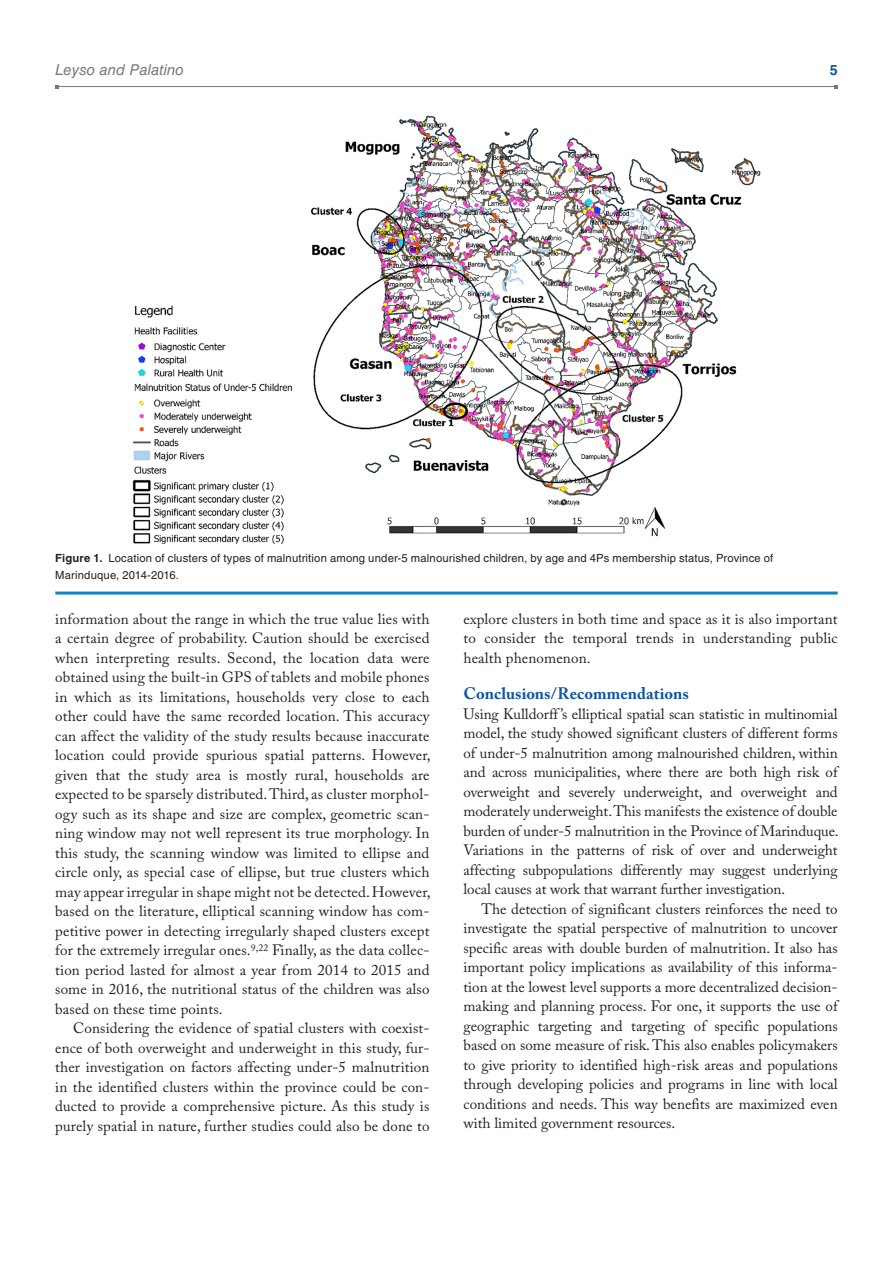
<style>
.page{position:relative;width:893px;height:1263px;background:#fff}
.page>*{position:absolute;margin:0;border:0;box-sizing:border-box;transform-origin:0 0}
.t1{font:700 16.5px "Adobe Caslon Pro";color:#1055a4}
.t2{font:15px/19.5px "Adobe Caslon Pro";letter-spacing:.01em;color:#231f20;text-align:justify}
.t3{font:italic 15px "Helvetica LT Std";color:#76787b}
.t4{font:700 14.25px "Helvetica LT Std";color:#1055a4}
.t5{font:11.25px/16.5px "Helvetica LT Std";letter-spacing:.015em;color:#231f20}
.s1{font-weight:700}
</style>
<div class="page">
<hr style="left:57px;top:86px;width:779px;height:1px;background:#76787b">
<hr style="left:55px;top:591px;width:783px;height:3px;background:#1582c5">
<img style="left:132px;top:115px;width:629px;height:429px">
<p class="t3" style="left:55px;top:61px;width:130px">Leyso and Palatino</p>
<p class="t4" style="left:830px;top:61px;width:9px">5</p>
<p class="t5" style="left:55px;top:550px;width:720px"><span class="s1">Figure 1.</span> Location of clusters of types of malnutrition among under-5 malnourished children, by age and 4Ps membership status, Province of<br>Marinduque, 2014-2016.</p>
<p class="t2" style="left:55px;top:609px;width:377px">information about the range in which the true value lies with a certain degree of probability. Caution should be exercised when interpreting results. Second, the location data were obtained using the built-in GPS of tablets and mobile phones in which as its limitations, households very close to each other could have the same recorded location. This accuracy can affect the validity of the study results because inaccurate location could provide spurious spatial patterns. However, given that the study area is mostly rural, households are expected to be sparsely distributed. Third, as cluster morphol&shy;ogy such as its shape and size are complex, geometric scan&shy;ning window may not well represent its true morphology. In this study, the scanning window was limited to ellipse and circle only, as special case of ellipse, but true clusters which may appear irregular in shape might not be detected. However, based on the literature, elliptical scanning window has com&shy;petitive power in detecting irregularly shaped clusters except for the extremely irregular ones.<sup>9,22</sup> Finally, as the data collec&shy;tion period lasted for almost a year from 2014 to 2015 and some in 2016, the nutritional status of the children was also based on these time points.</p>
<p class="t2" style="left:55px;top:1018px;width:376px;text-indent:18px">Considering the evidence of spatial clusters with coexist&shy;ence of both overweight and underweight in this study, fur&shy;ther investigation on factors affecting under-5 malnutrition in the identified clusters within the province could be con&shy;ducted to provide a comprehensive picture. As this study is purely spatial in nature, further studies could also be done to</p>
<p class="t2" style="left:463px;top:609px;width:376px">explore clusters in both time and space as it is also important to consider the temporal trends in understanding public health phenomenon.</p>
<p class="t1" style="left:463px;top:684px;width:227px">Conclusions/Recommendations</p>
<p class="t2" style="left:463px;top:704px;width:377px">Using Kulldorff ’s elliptical spatial scan statistic in multinomial model, the study showed significant clusters of different forms of under-5 malnutrition among malnourished children, within and across municipalities, where there are both high risk of overweight and severely underweight, and overweight and moderately underweight. This manifests the existence of double burden of under-5 malnutrition in the Province of Marinduque.<br>Variations in the patterns of risk of over and underweight affecting subpopulations differently may suggest underlying local causes at work that warrant further investigation.</p>
<p class="t2" style="left:463px;top:899px;width:376px;text-indent:18px">The detection of significant clusters reinforces the need to investigate the spatial perspective of malnutrition to uncover specific areas with double burden of malnutrition. It also has important policy implications as availability of this informa&shy;tion at the lowest level supports a more decentralized decision&shy;making and planning process. For one, it supports the use of geographic targeting and targeting of specific populations based on some measure of risk. This also enables policymakers to give priority to identified high-risk areas and populations through developing policies and programs in line with local conditions and needs. This way benefits are maximized even with limited government resources.</p>
</div>
